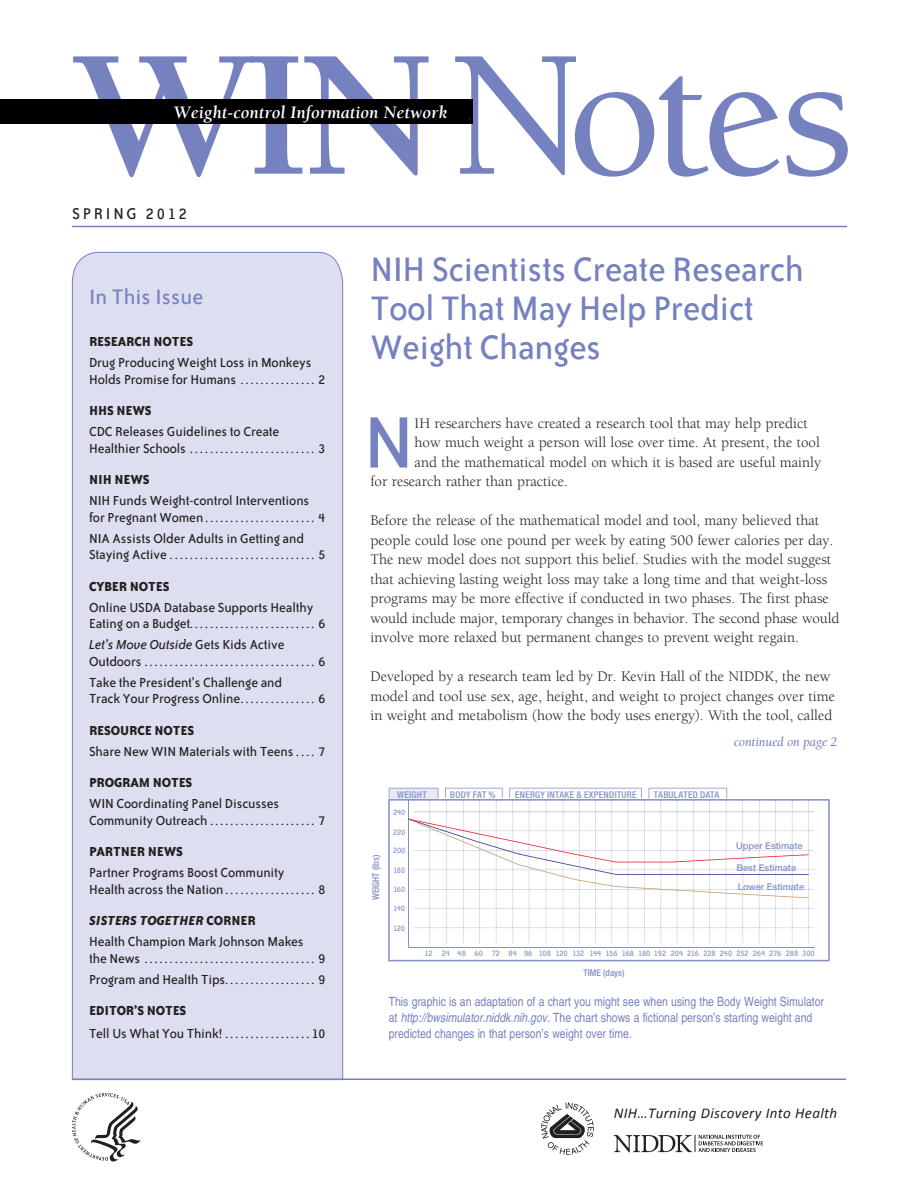
<style>
.page{position:relative;width:918px;height:1188px;background:#fff}
.page>*{position:absolute;margin:0;border:0;box-sizing:border-box;transform-origin:0 0}
.t1{font:500 184.65px "Berkeley Pro";letter-spacing:-.055em;color:#7681bf}
.body_drop_cap{font:83.55px "Bailey Sans ITC Std";color:#7681bf;scale:1.05 1}
.Article_Head{font:39px/39px "Bailey Sans ITC Std";letter-spacing:-.015em;color:#7681bf}
.InThis_Issue{font:24px "Bailey Sans ITC Std";color:#7681bf}
.t2{font:italic 700 18px "Berkeley Pro";color:#fff}
.t3{font:18px "Bailey Sans ITC Std";letter-spacing:.15em;color:#231f20}
.TOC_article{font:15px "Bailey Sans ITC Std";letter-spacing:-.01em;color:#231f20}
.Body{font:15px/19.5px "Berkeley Pro";color:#231f20}
.body_drop_cap-2{font:15px "Berkeley Pro";color:#231f20}
.TOC_section{font:700 15px "Bailey Sans ITC Std";letter-spacing:-.01em;color:#231f20}
.TOC_article-2{font:italic 15px "Bailey Sans ITC Std";letter-spacing:-.01em;color:#231f20}
.TOC_section-2{font:italic 15px "Calibri";letter-spacing:.02em;color:#231f20}
.TOC_section-3{font:italic 700 15px "Bailey Sans ITC Std";letter-spacing:-.01em;color:#231f20}
.t4{font:italic 13.5px "Berkeley Pro";letter-spacing:-.015em;color:#7681bf}
.Figure_Caption{font:condensed 12.75px/15.8px "Helvetica";color:#7681bf}
.t5{font:9.3px "Bailey Sans ITC Std";letter-spacing:-.02em;color:#8490c8}
.t6{font:500 condensed 9.3px "Helvetica Neue LT Std";letter-spacing:.025em;color:#8490c8}
.t7{font:500 9.3px/19px "Helvetica Neue LT Std";color:#8490c8}
.t8{font:500 condensed 9.3px "Helvetica Neue LT Std";color:#8490c8}
.s1{font-weight:700}
.s2{color:#231f20}
.s3{font-style:normal}
.s4{font-style:italic}
</style>
<div class="page">
<div style="left:0;top:99px;width:472px;height:25px;background:#000003"></div>
<hr style="left:72px;top:226px;width:775px;height:1px;background:#7681bf">
<div style="left:72px;top:252px;width:271px;height:826px;background:#dddef0"></div>
<hr style="left:72px;top:1078px;width:774px;height:2px;background:#7681bf">
<svg style="left:388px;top:799px;width:442px;height:162px"></svg>
<hr style="left:408px;top:800px;width:1px;height:147px;background:#8490c8">
<hr style="left:408px;top:947px;width:407px;height:1px;background:#8490c8">
<svg style="left:389px;top:788px;width:425px;height:155px"></svg>
<svg style="left:72px;top:1093px;width:69px;height:69px"></svg>
<svg style="left:541px;top:1102px;width:53px;height:53px"></svg>
<svg style="left:614px;top:1135px;width:149px;height:17px"></svg>
<p class="t1" style="left:72px;top:11px;width:783px"><span class="s1">WIN</span>Notes</p>
<p class="t2" style="left:174px;top:102px;width:300px">Weight-control Information Network <span class="s2">.</span></p>
<p class="t3" style="left:72px;top:204px;width:116px">SPRING 2012</p>
<h2 class="InThis_Issue" style="left:89px;top:284px;width:116px">In This Issue</h2>
<h3 class="TOC_section" style="left:89px;top:334px;width:106px">RESEARCH NOTES</h3>
<p class="TOC_article" style="left:89px;top:355px;width:224px">Drug Producing Weight Loss in Monkeys</p>
<p class="TOC_article" style="left:89px;top:372px;width:238px">Holds Promise for Humans . . . . . . . . . . . . . . . 2</p>
<h3 class="TOC_section" style="left:89px;top:403px;width:64px">HHS NEWS</h3>
<p class="TOC_article" style="left:89px;top:424px;width:192px">CDC Releases Guidelines to Create</p>
<p class="TOC_article" style="left:89px;top:441px;width:238px">Healthier Schools . . . . . . . . . . . . . . . . . . . . . . . . . 3</p>
<h3 class="TOC_section" style="left:89px;top:472px;width:62px">NIH NEWS</h3>
<p class="TOC_article" style="left:89px;top:493px;width:222px">NIH Funds Weight-control Interventions</p>
<p class="TOC_article" style="left:89px;top:510px;width:238px">for Pregnant Women . . . . . . . . . . . . . . . . . . . . . . 4</p>
<p class="TOC_article" style="left:89px;top:531px;width:216px">NIA Assists Older Adults in Getting and</p>
<p class="TOC_article" style="left:89px;top:547px;width:238px">Staying Active . . . . . . . . . . . . . . . . . . . . . . . . . . . . . 5</p>
<h3 class="TOC_section" style="left:89px;top:578px;width:82px">CYBER NOTES</h3>
<p class="TOC_article" style="left:89px;top:600px;width:226px">Online USDA Database Supports Healthy</p>
<p class="TOC_article" style="left:89px;top:616px;width:238px">Eating on a Budget......................... 6</p>
<p class="TOC_article-2" style="left:89px;top:637px;width:197px">Let’s Move Outside <span class="s3">Gets Kids Active</span></p>
<p class="TOC_article" style="left:89px;top:654px;width:238px">Outdoors . . . . . . . . . . . . . . . . . . . . . . . . . . . . . . . . . . 6</p>
<p class="TOC_article" style="left:89px;top:675px;width:195px">Take the President’s Challenge and</p>
<p class="TOC_article" style="left:89px;top:691px;width:238px">Track Your Progress Online . . . . . . . . . . . . . . . 6</p>
<h3 class="TOC_section" style="left:89px;top:722px;width:107px">RESOURCE NOTES</h3>
<p class="TOC_article" style="left:89px;top:744px;width:238px">Share New WIN Materials with Teens . . . . 7</p>
<h3 class="TOC_section" style="left:89px;top:775px;width:105px">PROGRAM NOTES</h3>
<p class="TOC_article" style="left:89px;top:796px;width:192px">WIN Coordinating Panel Discusses</p>
<p class="TOC_article" style="left:89px;top:813px;width:238px">Community Outreach . . . . . . . . . . . . . . . . . . . . . 7</p>
<h3 class="TOC_section" style="left:89px;top:844px;width:95px">PARTNER NEWS</h3>
<p class="TOC_article" style="left:89px;top:865px;width:197px">Partner Programs Boost Community</p>
<p class="TOC_article" style="left:89px;top:882px;width:238px">Health across the Nation . . . . . . . . . . . . . . . . . . 8</p>
<h3 class="TOC_section-3" style="left:89px;top:913px;width:168px">SISTERS TOGETHER <span class="s3">CORNER</span></h3>
<p class="TOC_article" style="left:89px;top:934px;width:216px">Health Champion Mark Johnson Makes</p>
<p class="TOC_article" style="left:89px;top:951px;width:238px">the News . . . . . . . . . . . . . . . . . . . . . . . . . . . . . . . . . . 9</p>
<p class="TOC_article" style="left:89px;top:972px;width:238px">Program and Health Tips . . . . . . . . . . . . . . . . . . 9</p>
<h3 class="TOC_section" style="left:89px;top:1003px;width:99px">EDITOR’S NOTES</h3>
<p class="TOC_article" style="left:89px;top:1026px;width:238px">Tell Us What You Think! . . . . . . . . . . . . . . . . . 10</p>
<h1 class="Article_Head" style="left:370px;top:250px;width:435px">NIH Scientists Create Research<br>Tool That May Help Predict<br>Weight Changes</h1>
<p class="body_drop_cap" style="left:363px;top:399px;width:50px">N</p>
<p class="body_drop_cap-2" style="left:415px;top:415px;width:395px">IH researchers have created a research tool that may help predict</p>
<p class="body_drop_cap-2" style="left:415px;top:434px;width:407px">how much weight a person will lose over time. At present, the tool</p>
<p class="body_drop_cap-2" style="left:415px;top:454px;width:408px">and the mathematical model on which it is based are useful mainly</p>
<p class="body_drop_cap-2" style="left:370px;top:473px;width:199px">for research rather than practice.</p>
<p class="Body" style="left:370px;top:511px;width:470px">Before the release of the mathematical model and tool, many believed that people could lose one pound per week by eating 500 fewer calories per day.<br>The new model does not support this belief. Studies with the model suggest that achieving lasting weight loss may take a long time and that weight-loss programs may be more effective if conducted in two phases. The first phase would include major, temporary changes in behavior. The second phase would involve more relaxed but permanent changes to prevent weight regain.</p>
<p class="Body" style="left:370px;top:667px;width:466px">Developed by a research team led by Dr. Kevin Hall of the NIDDK, the new model and tool use sex, age, height, and weight to project changes over time in weight and metabolism (how the body uses energy). With the tool, called</p>
<p class="t4" style="left:734px;top:734px;width:105px">continued on page 2</p>
<p class="t8" style="left:370px;top:900px;width:47px;rotate:-90deg">WEIGHT (lbs)</p>
<p class="t6" style="left:397px;top:789px;width:31px">WEIGHT</p>
<p class="t6" style="left:450px;top:789px;width:47px">BODY FAT %</p>
<p class="t5" style="left:393px;top:807px;width:14px">240</p>
<p class="t5" style="left:393px;top:827px;width:14px">220</p>
<p class="t5" style="left:393px;top:845px;width:14px">200</p>
<p class="t5" style="left:393px;top:865px;width:14px">180</p>
<p class="t5" style="left:393px;top:884px;width:14px">160</p>
<p class="t5" style="left:393px;top:903px;width:14px">140</p>
<p class="t5" style="left:393px;top:923px;width:14px">120</p>
<p class="t6" style="left:515px;top:789px;width:123px">ENERGY INTAKE &amp; EXPENDITURE</p>
<p class="t6" style="left:654px;top:789px;width:67px">TABULATED DATA</p>
<p class="t7" style="left:736px;top:836px;width:68px">Upper Estimate</p>
<p class="t7" style="left:737px;top:858px;width:69px">Best Estimate<br>Lower Estimate</p>
<p class="t5" style="left:425px;top:949px;width:392px">12 24 48 60 72 84 96 108 120 132 144 156 168 180 192 204 216 228 240 252 264 276 288 300</p>
<p class="t8" style="left:583px;top:967px;width:43px">TIME (days)</p>
<p class="Figure_Caption" style="left:389px;top:994px;width:437px">This graphic is an adaptation of a chart you might see when using the Body Weight Simulator at <span class="s4">http://bwsimulator.niddk.nih.gov</span>. The chart shows a fictional person’s starting weight and predicted changes in that person’s weight over time.</p>
<h3 class="TOC_section-2" style="left:614px;top:1103px;width:225px">NIH…Turning Discovery Into Health</h3>
</div>
